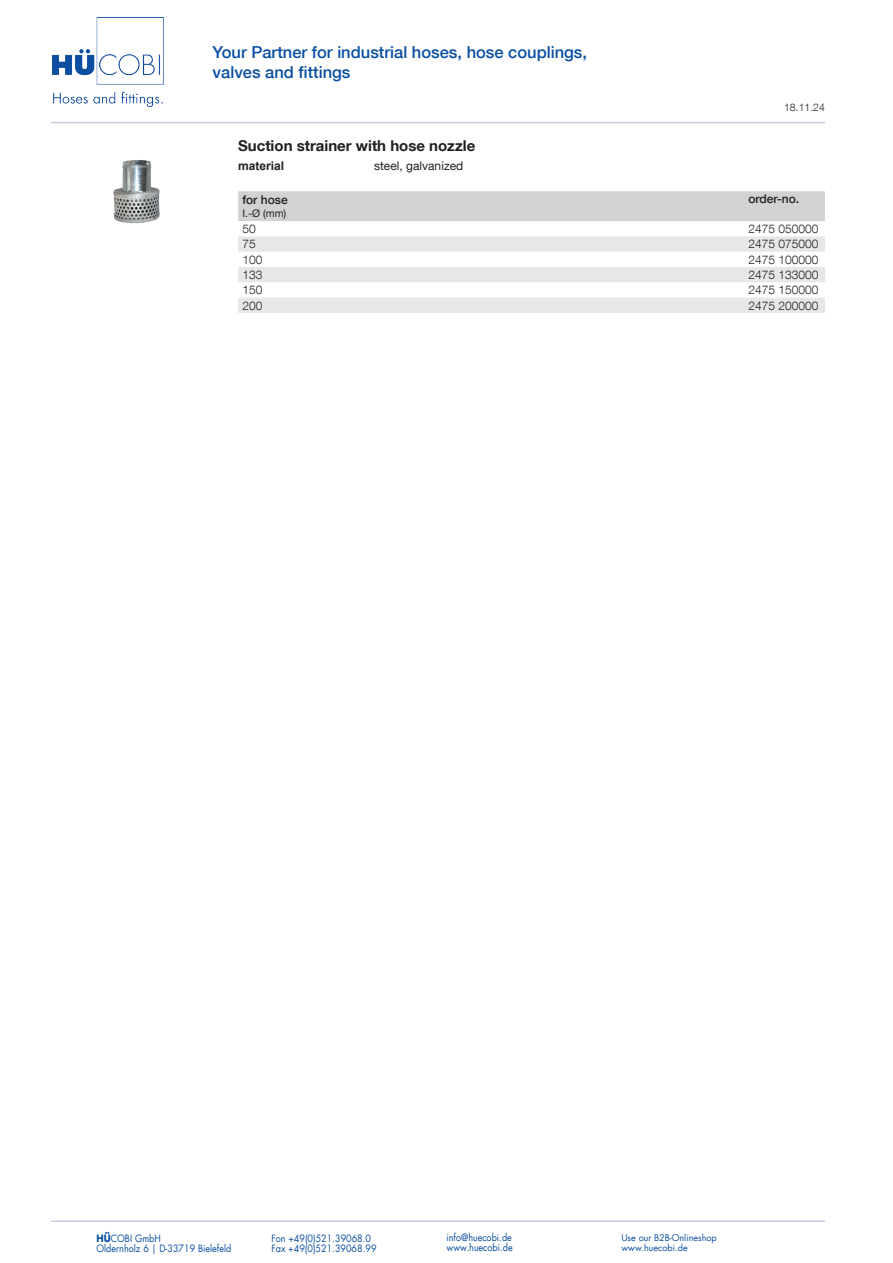
<style>
.page{position:relative;width:893px;height:1263px;background:#fff}
.page>*{position:absolute;margin:0;border:0;box-sizing:border-box;transform-origin:0 0}
.t1{font:500 16.5px/19.8px "Helvetica Neue LT Com";color:#0a4fa2}
.t2{font:700 15px "Helvetica Neue LT Com";color:#231f20}
.t3{font:300 12px "Helvetica Neue LT Com";color:#231f20}
.t4{font:12px "Helvetica Neue LT Com";color:#231f20}
.t5{font:500 12px "Helvetica Neue LT Com";color:#231f20}
.t6{font:700 12px "Arial";color:#231f20}
.t7{font:300 10.5px "Helvetica Neue LT Com";color:#231f20}
.t8{font:10.5px "Helvetica Neue LT Com";color:#231f20}
.t9{font:9.9px "Futura LT";color:#0a4fa2;scale:.91 1}
.t10{font:9px "Futura LT";color:#0a4fa2}
.s1{font-weight:700}
</style>
<div class="page">
<hr style="left:51px;top:122px;width:774px;height:1px;background:#c7cbe6">
<hr style="left:51px;top:1220px;width:774px;height:2px;background:#c7cbe6">
<img style="left:52px;top:17px;width:112px;height:90px">
<div style="left:238px;top:191px;width:587px;height:30px;background:#d1d2d4"></div>
<svg style="left:238px;top:236px;width:587px;height:77px;fill:#e6e7e9"></svg>
<img style="left:113px;top:160px;width:47px;height:64px">
<h1 class="t1" style="left:213px;top:42px;width:376px">Your Partner for industrial hoses, hose couplings, valves and fittings</h1>
<h2 class="t2" style="left:238px;top:136px;width:239px">Suction strainer with hose nozzle</h2>
<p class="t6" style="left:238px;top:157px;width:48px">material</p>
<p class="t4" style="left:374px;top:158px;width:91px">steel, galvanized</p>
<p class="t5" style="left:242px;top:193px;width:47px">for hose</p>
<p class="t8" style="left:242px;top:207px;width:45px">I.-Ø (mm)</p>
<p class="t7" style="left:784px;top:101px;width:42px">18.11.24</p>
<p class="t5" style="left:748px;top:192px;width:52px">order-no.</p>
<p class="t3" style="left:242px;top:221px;width:15px">50</p>
<p class="t3" style="left:748px;top:221px;width:72px">2475 050000</p>
<p class="t3" style="left:242px;top:237px;width:15px">75</p>
<p class="t3" style="left:748px;top:237px;width:72px">2475 075000</p>
<p class="t3" style="left:242px;top:252px;width:22px">100</p>
<p class="t3" style="left:748px;top:252px;width:72px">2475 100000</p>
<p class="t3" style="left:242px;top:267px;width:22px">133</p>
<p class="t3" style="left:748px;top:267px;width:72px">2475 133000</p>
<p class="t3" style="left:242px;top:283px;width:22px">150</p>
<p class="t3" style="left:748px;top:283px;width:72px">2475 150000</p>
<p class="t3" style="left:242px;top:298px;width:22px">200</p>
<p class="t3" style="left:748px;top:298px;width:72px">2475 200000</p>
<p class="t9" style="left:97px;top:1232px;width:72px"><span class="s1">HÜ</span>COBI GmbH</p>
<p class="t9" style="left:271px;top:1232px;width:111px">Fon +49(0)521.39068.0</p>
<p class="t9" style="left:446px;top:1231px;width:73px">info@huecobi.de</p>
<p class="t10" style="left:621px;top:1231px;width:97px">Use our B2B-Onlineshop</p>
<p class="t9" style="left:97px;top:1242px;width:150px">Oldernholz 6 | D-33719 Bielefeld</p>
<p class="t9" style="left:271px;top:1242px;width:117px">Fax +49(0)521.39068.99</p>
<p class="t9" style="left:446px;top:1241px;width:74px">www.huecobi.de</p>
<p class="t10" style="left:621px;top:1242px;width:68px">www.huecobi.de</p>
</div>
